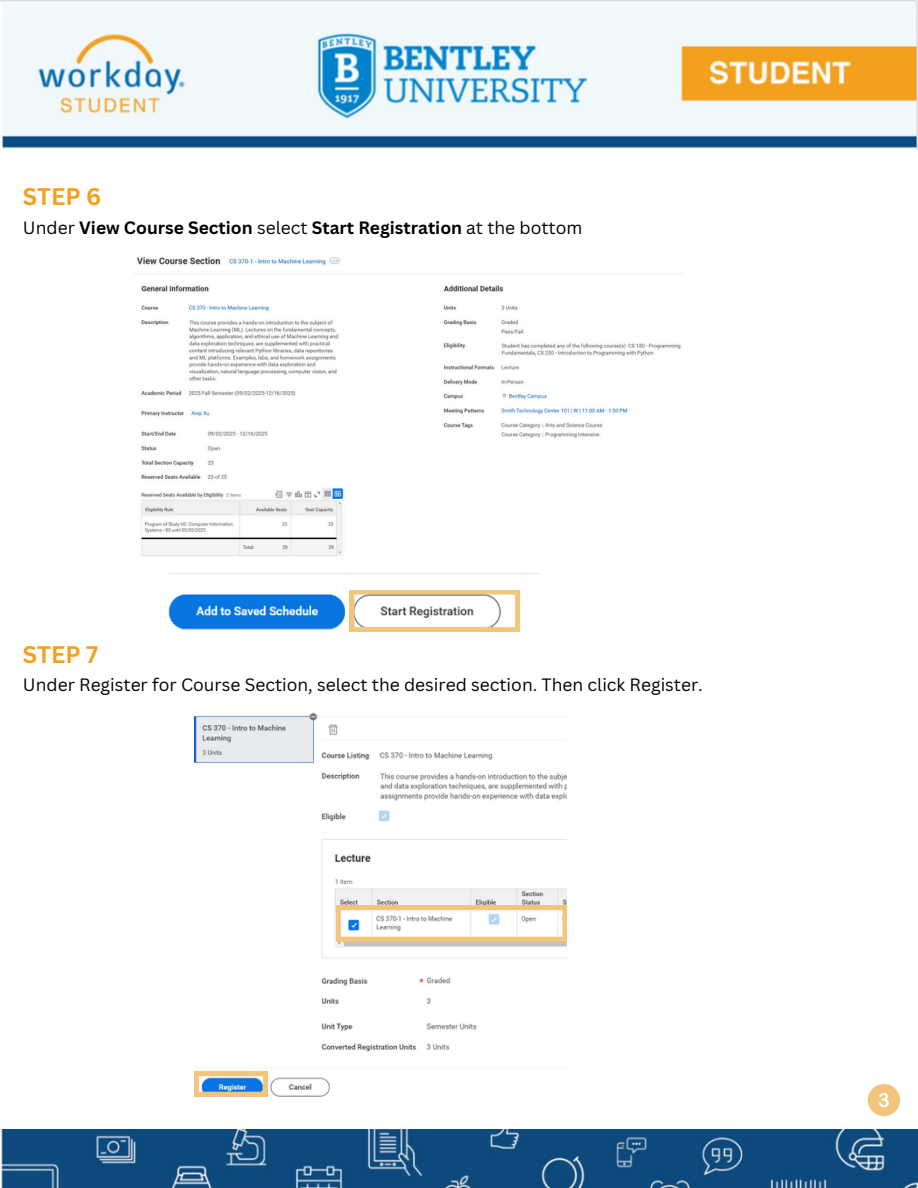
<style>
.page{position:relative;width:918px;height:1188px;background:#fff}
.page>*{position:absolute;margin:0;border:0;box-sizing:border-box;transform-origin:0 0}
.t1{font:700 23.4px "Canva Sans";color:#f3a021}
.t2{font:17.4px "Canva Sans";color:#000}
.t3{font:700 17.4px "Canva Sans";color:#000}
.s1{font-weight:400}
</style>
<div class="page">
<img style="left:0;top:0;width:918px;height:150px">
<img style="left:0;top:1130px;width:918px;height:58px">
<img style="left:135px;top:257px;width:550px;height:300px">
<img style="left:168px;top:590px;width:182px;height:42px">
<svg style="left:350px;top:590px;width:170px;height:42px"></svg>
<img style="left:194px;top:712px;width:373px;height:385px">
<svg style="left:194px;top:1072px;width:73px;height:24px;background:#92acb9"></svg>
<svg style="left:336px;top:905px;width:231px;height:36px"></svg>
<div style="left:868px;top:1084px;width:32px;height:32px;background:#f1c67c;border-radius:50%"></div>
<svg style="left:879px;top:1093px;width:10px;height:14px"></svg>
<p class="t1" style="left:23px;top:180px;width:80px">STEP 6</p>
<p class="t3" style="left:23px;top:215px;width:561px"><span class="s1">Under</span> View Course Section <span class="s1">select</span> Start Registration <span class="s1">at the bottom</span></p>
<h1 class="t1" style="left:23px;top:638px;width:77px">STEP 7</h1>
<h1 class="t2" style="left:23px;top:673px;width:681px">Under Register for Course Section, select the desired section. Then click Register.</h1>
</div>
